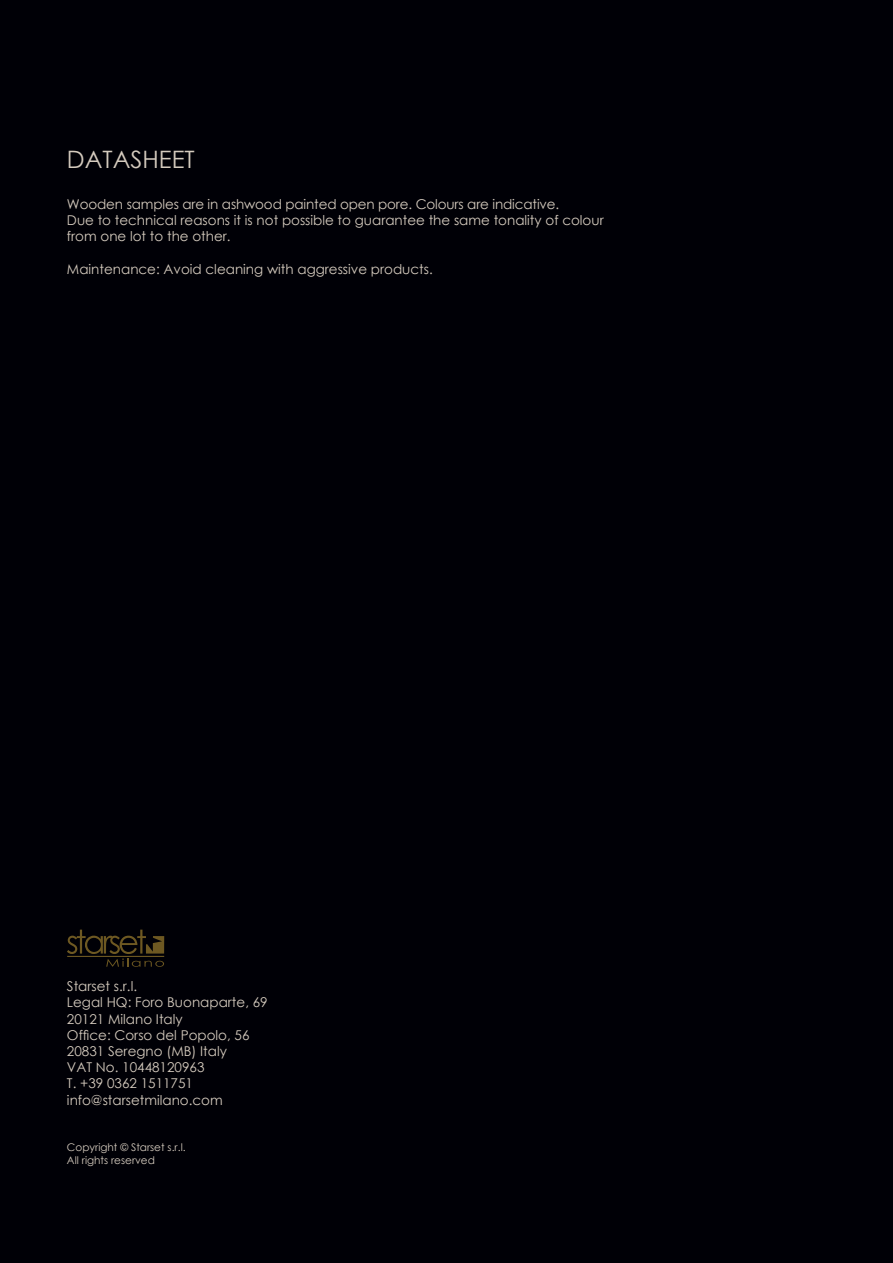
<style>
.page{position:relative;width:893px;height:1263px;background:#000006}
.page>*{position:absolute;margin:0;border:0;box-sizing:border-box;transform-origin:0 0}
.t1{font:24px "Century Gothic";color:#d5cbbe}
.t2{font:13.5px/16.2px "Century Gothic";color:#d5cbbe}
.t3{font:10.5px "Century Gothic";color:#d5cbbe}
</style>
<div class="page">
<svg style="left:67px;top:930px;width:97px;height:37px"></svg>
<hr style="left:67px;top:956px;width:97px;height:1px;background:#6d5822">
<p class="t1" style="left:67px;top:142px;width:129px">DATASHEET</p>
<p class="t2" style="left:67px;top:195px;width:494px">Wooden samples are in ashwood painted open pore. Colours are indicative.</p>
<p class="t2" style="left:67px;top:212px;width:538px">Due to technical reasons it is not possible to guarantee the same tonality of colour from one lot to the other.</p>
<p class="t2" style="left:67px;top:260px;width:367px">Maintenance: Avoid cleaning with aggressive products.</p>
<p class="t2" style="left:67px;top:978px;width:72px">Starset s.r.l.</p>
<p class="t2" style="left:67px;top:994px;width:202px">Legal HQ: Foro Buonaparte, 69</p>
<p class="t2" style="left:67px;top:1010px;width:117px">20121 Milano Italy</p>
<p class="t2" style="left:67px;top:1026px;width:184px">Office: Corso del Popolo, 56</p>
<p class="t2" style="left:67px;top:1043px;width:162px">20831 Seregno (MB) Italy</p>
<p class="t2" style="left:67px;top:1059px;width:139px">VAT No. 10448120963</p>
<p class="t2" style="left:67px;top:1075px;width:128px">T. +39 0362 1511751</p>
<p class="t2" style="left:67px;top:1091px;width:157px">info@starsetmilano.com</p>
<p class="t3" style="left:67px;top:1140px;width:120px">Copyright © Starset s.r.l.</p>
<p class="t3" style="left:67px;top:1153px;width:90px">All rights reserved</p>
</div>
